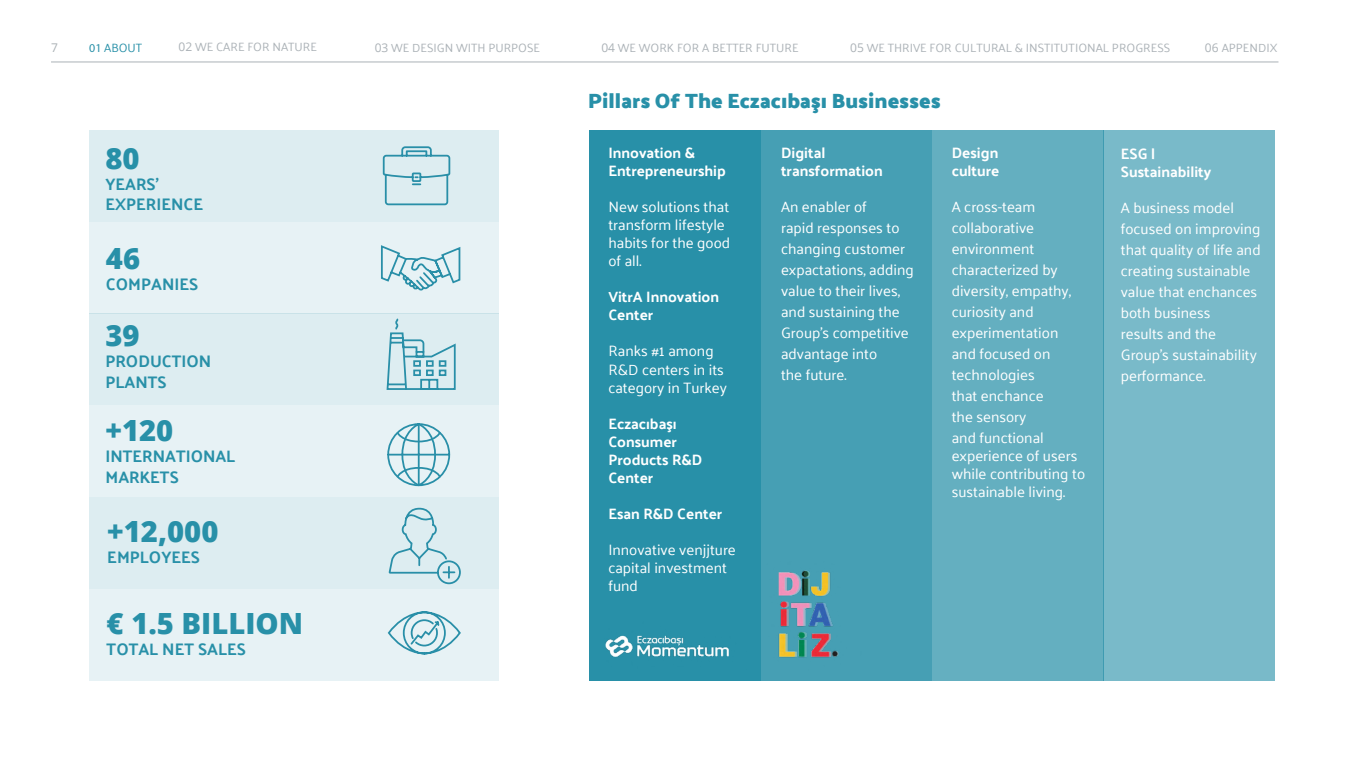
<style>
.page{position:relative;width:1361px;height:766px;background:#fff}
.page>*{position:absolute;margin:0;border:0;box-sizing:border-box;transform-origin:0 0}
.t1{font:800 29.1px "Open Sans";color:#2890a8}
.t2{font:800 29.1px "Open Sans";color:#2790a8}
.t3{font:700 21px "Palanquin Dark";color:#2890a8}
.t4{font:700 16.8px/21px "Palanquin";color:#2890a8}
.t5{font:15px/21px "Palanquin";color:#fff}
.t6{font:700 15px/18px "Palanquin";color:#fff}
.t7{font:12px "Palanquin";color:#aab1b6}
.t8{font:12px "Palanquin";color:#2890a8}
.t9{font:12px "Open Sans";color:#aab1b5}
.s1{font-family:"Myriad Pro"}
.s2{font-family:"Open Sans"}
</style>
<div class="page">
<hr style="left:51px;top:61px;width:1227px;height:1px;background:#aab1b6">
<div style="left:90px;top:313px;width:409px;height:92px;background:#ddedf1"></div>
<div style="left:90px;top:222px;width:409px;height:91px;background:#e7f2f5"></div>
<div style="left:90px;top:130px;width:409px;height:92px;background:#ddedf1"></div>
<div style="left:89px;top:405px;width:410px;height:92px;background:#e7f2f5"></div>
<div style="left:89px;top:497px;width:410px;height:91px;background:#ddedf1"></div>
<div style="left:89px;top:588px;width:410px;height:92px;background:#e7f2f5"></div>
<div style="left:589px;top:130px;width:172px;height:550px;background:#2890a8"></div>
<div style="left:761px;top:130px;width:171px;height:550px;background:#469fb4"></div>
<div style="left:932px;top:130px;width:171px;height:550px;background:#64afc0"></div>
<div style="left:1103px;top:130px;width:172px;height:550px;background:#79bac9"></div>
<img style="left:602px;top:635px;width:141px;height:46px">
<img style="left:743px;top:570px;width:189px;height:111px">
<svg style="left:382px;top:146px;width:69px;height:60px"></svg>
<svg style="left:387px;top:423px;width:64px;height:64px"></svg>
<svg style="left:388px;top:507px;width:73px;height:78px"></svg>
<svg style="left:387px;top:611px;width:74px;height:44px"></svg>
<svg style="left:381px;top:245px;width:80px;height:46px"></svg>
<svg style="left:386px;top:318px;width:70px;height:72px"></svg>
<p class="t9" style="left:51px;top:39px;width:8px">7</p>
<p class="t8" style="left:89px;top:40px;width:54px"><span class="s1">01</span> ABOUT</p>
<p class="t7" style="left:179px;top:40px;width:140px"><span class="s2">02</span> WE CARE FOR NATURE</p>
<p class="t7" style="left:375px;top:40px;width:167px"><span class="s2">03</span> WE DESIGN WITH PURPOSE</p>
<p class="t7" style="left:601px;top:40px;width:199px"><span class="s2">04</span> WE WORK FOR A BETTER FUTURE</p>
<p class="t7" style="left:850px;top:40px;width:321px"><span class="s2">05</span> WE THRIVE FOR CULTURAL &amp; INSTITUTIONAL PROGRESS</p>
<p class="t7" style="left:1205px;top:40px;width:74px"><span class="s2">06</span> APPENDIX</p>
<h1 class="t2" style="left:105px;top:136px;width:36px">80</h1>
<p class="t4" style="left:105px;top:173px;width:99px">YEARS’<br>EXPERIENCE</p>
<h1 class="t1" style="left:106px;top:236px;width:36px">46</h1>
<p class="t4" style="left:106px;top:274px;width:94px">COMPANIES</p>
<h1 class="t1" style="left:105px;top:313px;width:36px">39</h1>
<p class="t4" style="left:105px;top:351px;width:107px">PRODUCTION<br>PLANTS</p>
<h1 class="t1" style="left:106px;top:408px;width:69px">+120</h1>
<p class="t4" style="left:106px;top:445px;width:131px">INTERNATIONAL<br>MARKETS</p>
<h1 class="t1" style="left:107px;top:509px;width:113px">+12,000</h1>
<p class="t4" style="left:107px;top:546px;width:94px">EMPLOYEES</p>
<h1 class="t1" style="left:107px;top:600px;width:198px">€ 1.5 BILLION</h1>
<p class="t4" style="left:107px;top:638px;width:141px">TOTAL NET SALES</p>
<h2 class="t3" style="left:588px;top:88px;width:354px">Pillars Of The Eczacıbaşı Businesses</h2>
<p class="t6" style="left:608px;top:144px;width:119px">Innovation &amp;<br>Entrepreneurship</p>
<p class="t5" style="left:608px;top:198px;width:123px;line-height:18px">New solutions that transform lifestyle habits for the good of all.</p>
<p class="t6" style="left:608px;top:288px;width:112px">VitrA Innovation<br>Center</p>
<p class="t5" style="left:608px;top:342px;width:120px;line-height:18px">Ranks #1 among<br>R&amp;D centers in its category in Turkey</p>
<p class="t6" style="left:608px;top:414px;width:95px">Eczacıbaşı<br>Consumer<br>Products R&amp;D<br>Center</p>
<p class="t6" style="left:608px;top:504px;width:115px">Esan R&amp;D Center</p>
<p class="t5" style="left:608px;top:540px;width:129px;line-height:18px">Innovative venjjture capital investment fund</p>
<p class="t6" style="left:781px;top:143px;width:103px">Digital transformation</p>
<p class="t5" style="left:781px;top:196px;width:134px">An enabler of<br>rapid responses to changing customer expactations, adding value to their lives, and sustaining the<br>Group’s competitive advantage into<br>the future.</p>
<p class="t6" style="left:951px;top:143px;width:49px">Design culture</p>
<p class="t5" style="left:951px;top:196px;width:121px">A cross-team collaborative environment characterized by diversity, empathy, curiosity and experimentation and focused on technologies<br>that enchance<br>the sensory<br>and functional</p>
<p class="t5" style="left:951px;top:446px;width:135px;line-height:18px">experience of users while contributing to sustainable living.</p>
<p class="t6" style="left:1121px;top:145px;width:92px">ESG |<br>Sustainability</p>
<p class="t5" style="left:1121px;top:197px;width:141px">A business model focused on improving that quality of life and creating sustainable value that enchances both business<br>results and the<br>Group’s sustainability performance.</p>
</div>
